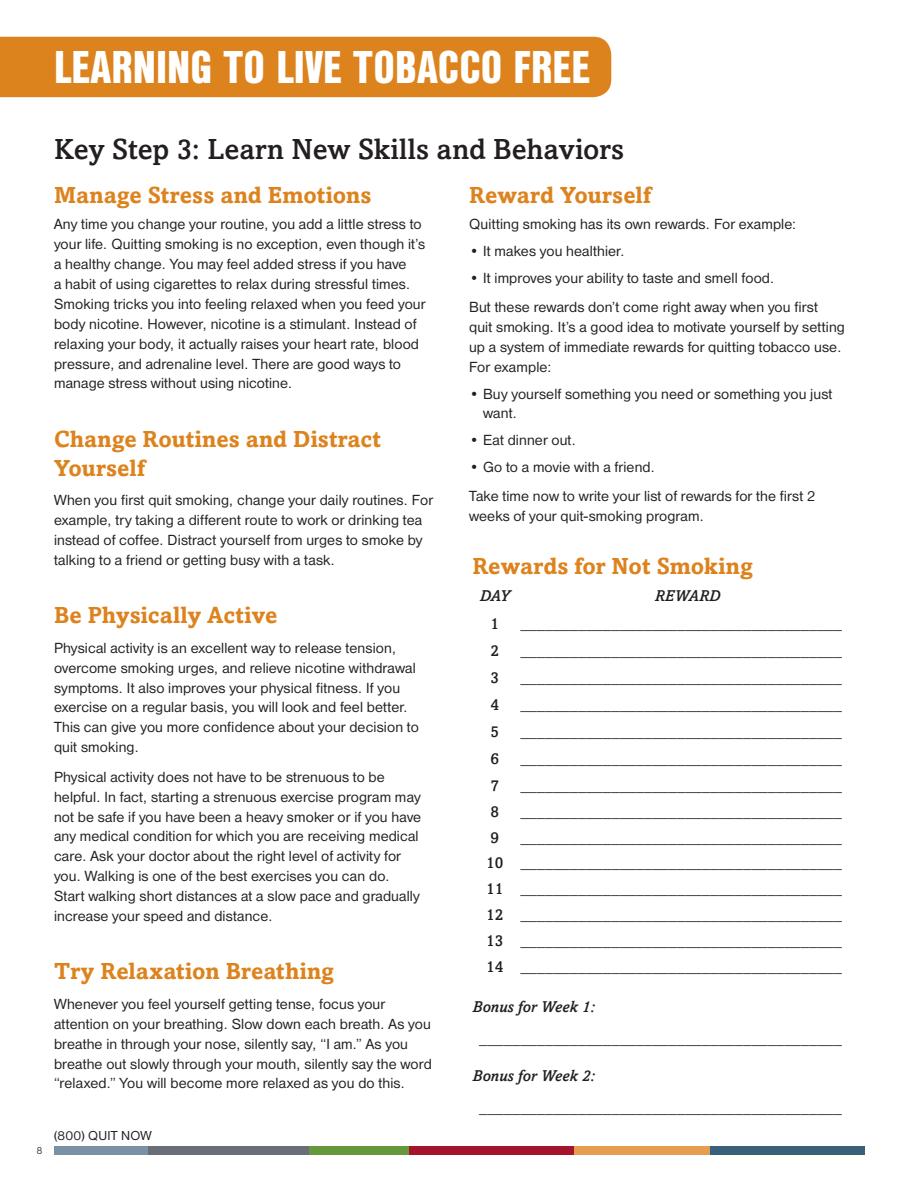
<style>
.page{position:relative;width:918px;height:1188px;background:#fff}
.page>*{position:absolute;margin:0;border:0;box-sizing:border-box;transform-origin:0 0}
.t1{font:48px "Nimbus San D Blac Cond";color:#fff}
.Sub_Head_SS{font:500 30px "Livingston";letter-spacing:.005em;color:#231f20}
.body_copy_SS{font:700 24px/28.8px "Livingston";letter-spacing:.005em;color:#dd831e}
.Sub_Head_SS-2{font:700 24px "Livingston";letter-spacing:.005em;color:#dd831e}
.t2{font:500 16.5px "Livingston";color:#231f20}
.t3{font:italic 500 16.5px "Livingston";color:#231f20}
.body_copy_SS-2{font:15.15px/19.8px "Nimbus San D";letter-spacing:.01em;color:#231f20}
.t4{font:13.5px "Nimbus San D";letter-spacing:.02em;color:#231f20}
.t5{font:10.5px "Nimbus San D Ligh";color:#231f20}
</style>
<div class="page">
<div style="left:148px;top:1146px;width:161px;height:9px;background:#696e77"></div>
<div style="left:309px;top:1146px;width:100px;height:9px;background:#65973b"></div>
<div style="left:568px;top:1146px;width:143px;height:9px;background:#e49d51"></div>
<div style="left:710px;top:1146px;width:154px;height:9px;background:#38607a"></div>
<div style="left:409px;top:1146px;width:165px;height:9px;background:#a4142c"></div>
<div style="left:54px;top:1146px;width:94px;height:9px;background:#7990a5"></div>
<div style="left:0;top:37px;width:611px;height:60px;background:#dd831e"></div>
<p class="t1" style="left:54px;top:40px;width:538px">LEARNING TO LIVE TOBACCO FREE</p>
<p class="t5" style="left:37px;top:1144px;width:7px">8</p>
<p class="Sub_Head_SS" style="left:54px;top:132px;width:572px">Key Step 3: Learn New Skills and Behaviors</p>
<p class="Sub_Head_SS-2" style="left:54px;top:181px;width:319px">Manage Stress and Emotions</p>
<p class="body_copy_SS-2" style="left:54px;top:214px;width:373px">Any time you change your routine, you add a little stress to your life. Quitting smoking is no exception, even though it’s a healthy change. You may feel added stress if you have<br>a habit of using cigarettes to relax during stressful times.<br>Smoking tricks you into feeling relaxed when you feed your body nicotine. However, nicotine is a stimulant. Instead of relaxing your body, it actually raises your heart rate, blood pressure, and adrenaline level. There are good ways to manage stress without using nicotine.</p>
<p class="body_copy_SS" style="left:54px;top:425px;width:329px">Change Routines and Distract<br>Yourself</p>
<p class="body_copy_SS-2" style="left:54px;top:490px;width:381px">When you first quit smoking, change your daily routines. For example, try taking a different route to work or drinking tea instead of coffee. Distract yourself from urges to smoke by talking to a friend or getting busy with a task.</p>
<p class="body_copy_SS" style="left:54px;top:601px;width:225px">Be Physically Active</p>
<p class="body_copy_SS-2" style="left:54px;top:638px;width:366px">Physical activity is an excellent way to release tension, overcome smoking urges, and relieve nicotine withdrawal symptoms. It also improves your physical fitness. If you exercise on a regular basis, you will look and feel better.<br>This can give you more confidence about your decision to quit smoking.</p>
<p class="body_copy_SS-2" style="left:54px;top:767px;width:369px">Physical activity does not have to be strenuous to be helpful. In fact, starting a strenuous exercise program may not be safe if you have been a heavy smoker or if you have any medical condition for which you are receiving medical care. Ask your doctor about the right level of activity for you. Walking is one of the best exercises you can do.<br>Start walking short distances at a slow pace and gradually increase your speed and distance.</p>
<p class="body_copy_SS" style="left:54px;top:957px;width:282px">Try Relaxation Breathing</p>
<p class="body_copy_SS-2" style="left:54px;top:994px;width:379px">Whenever you feel yourself getting tense, focus your attention on your breathing. Slow down each breath. As you breathe in through your nose, silently say, “I am.” As you breathe out slowly through your mouth, silently say the word “relaxed.” You will become more relaxed as you do this.</p>
<p class="t4" style="left:54px;top:1128px;width:99px">(800) QUIT NOW</p>
<p class="Sub_Head_SS-2" style="left:469px;top:181px;width:183px">Reward Yourself</p>
<p class="body_copy_SS-2" style="left:469px;top:214px;width:329px">Quitting smoking has its own rewards. For example:</p>
<p class="body_copy_SS-2" style="left:469px;top:241px;width:157px">• It makes you healthier.</p>
<p class="body_copy_SS-2" style="left:469px;top:268px;width:307px">• It improves your ability to taste and smell food.</p>
<p class="body_copy_SS-2" style="left:469px;top:297px;width:377px">But these rewards don’t come right away when you first quit smoking. It’s a good idea to motivate yourself by setting up a system of immediate rewards for quitting tobacco use.<br>For example:</p>
<p class="body_copy_SS-2" style="left:483px;top:383px;width:351px;text-indent:-14px">• Buy yourself something you need or something you just want.</p>
<p class="body_copy_SS-2" style="left:469px;top:430px;width:108px">• Eat dinner out.</p>
<p class="body_copy_SS-2" style="left:469px;top:456px;width:188px">• Go to a movie with a friend.</p>
<p class="body_copy_SS-2" style="left:469px;top:486px;width:348px">Take time now to write your list of rewards for the first 2 weeks of your quit-smoking program.</p>
<p class="Sub_Head_SS-2" style="left:472px;top:552px;width:282px">Rewards for Not Smoking</p>
<p class="t3" style="left:480px;top:586px;width:32px">DAY</p>
<p class="t3" style="left:655px;top:586px;width:67px">REWARD</p>
<p class="t2" style="left:491px;top:614px;width:10px">1</p>
<p class="t2" style="left:520px;top:614px;width:323px">_______________________________________</p>
<p class="t2" style="left:491px;top:641px;width:10px">2</p>
<p class="t2" style="left:520px;top:641px;width:323px">_______________________________________</p>
<p class="t2" style="left:491px;top:668px;width:10px">3</p>
<p class="t2" style="left:520px;top:668px;width:323px">_______________________________________</p>
<p class="t2" style="left:491px;top:695px;width:10px">4</p>
<p class="t2" style="left:520px;top:695px;width:323px">_______________________________________</p>
<p class="t2" style="left:491px;top:722px;width:10px">5</p>
<p class="t2" style="left:520px;top:722px;width:323px">_______________________________________</p>
<p class="t2" style="left:491px;top:749px;width:10px">6</p>
<p class="t2" style="left:520px;top:749px;width:323px">_______________________________________</p>
<p class="t2" style="left:491px;top:776px;width:10px">7</p>
<p class="t2" style="left:520px;top:776px;width:323px">_______________________________________</p>
<p class="t2" style="left:491px;top:802px;width:10px">8</p>
<p class="t2" style="left:520px;top:802px;width:323px">_______________________________________</p>
<p class="t2" style="left:491px;top:828px;width:10px">9</p>
<p class="t2" style="left:520px;top:828px;width:323px">_______________________________________</p>
<p class="t2" style="left:486px;top:854px;width:357px">10 _______________________________________</p>
<p class="t2" style="left:486px;top:879px;width:357px">11 _______________________________________</p>
<p class="t2" style="left:486px;top:905px;width:357px">12 _______________________________________</p>
<p class="t2" style="left:486px;top:931px;width:357px">13 _______________________________________</p>
<p class="t2" style="left:486px;top:957px;width:357px">14 _______________________________________</p>
<p class="t3" style="left:472px;top:997px;width:124px">Bonus for Week 1:</p>
<p class="t3" style="left:479px;top:1029px;width:364px">____________________________________________</p>
<p class="t3" style="left:472px;top:1066px;width:124px">Bonus for Week 2:</p>
<p class="t3" style="left:479px;top:1098px;width:364px">____________________________________________</p>
</div>
